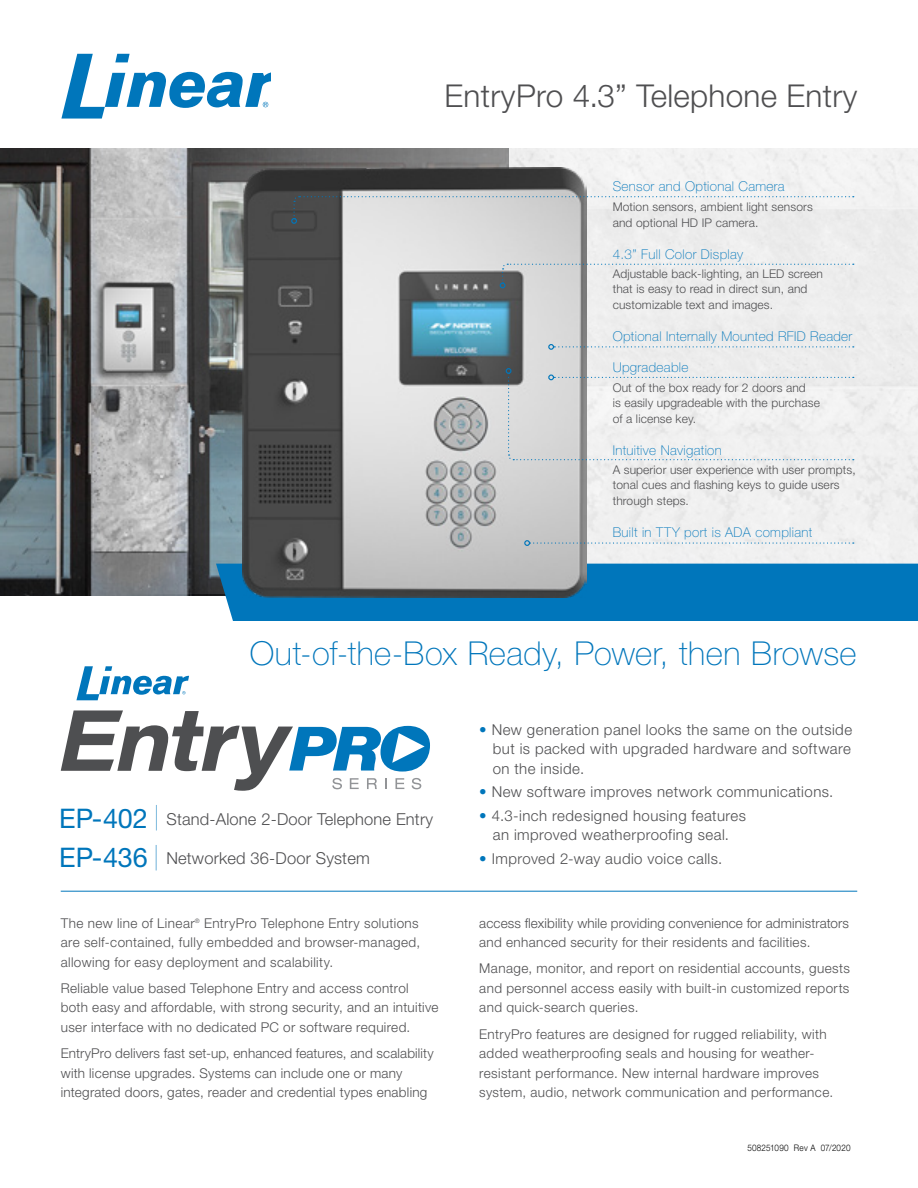
<style>
.page{position:relative;width:918px;height:1188px;background:#fff}
.page>*{position:absolute;margin:0;border:0;box-sizing:border-box;transform-origin:0 0}
.t1{font:100 33px "Helvetica Neue LT Std";letter-spacing:.015em;color:#0076bb}
.t2{font:300 31.5px "Helvetica Neue LT Std";letter-spacing:.01em;color:#4f4f51}
.t3{font:300 16.5px "Helvetica Neue LT Std";letter-spacing:.01em;color:#4f4f51}
.t4{font:300 15px/19.2px "Helvetica Neue LT Std";letter-spacing:.03em;color:#4f4f51;text-align:justify}
.t5{font:300 13.5px/19.5px "Helvetica Neue LT Std";letter-spacing:.025em;color:#4f4f51}
.t6{font:100 13.5px "Helvetica Neue LT Std";letter-spacing:.025em;color:#0076bb}
.t7{font:300 12px/15px "Helvetica Neue LT Std";letter-spacing:.01em;color:#4f4f51}
.t8{font:300 9px "Helvetica Neue LT Std";letter-spacing:.025em;color:#000;scale:.9 1}
.s1{font-weight:400;font-size:27px;color:#0076bb}
.s2{font-weight:200;font-size:25.5px;color:#0076bb}
.s3{color:#0076bb}
</style>
<div class="page">
<svg style="left:0;top:148px;width:918px;height:446px"></svg>
<div style="left:216px;top:564px;width:702px;height:57px;background:#0076bb"></div>
<svg style="left:61px;top:54px;width:210px;height:65px"></svg>
<hr style="left:61px;top:891px;width:796px;height:1px;background:#0076bb">
<svg style="left:76px;top:666px;width:113px;height:34px"></svg>
<svg style="left:61px;top:710px;width:369px;height:81px"></svg>
<div style="left:426px;top:764px;width:13px;height:9px;background:#fff"></div>
<img style="left:242px;top:168px;width:345px;height:430px">
<svg style="left:548px;top:344px;width:306px;height:6px;background:#dae1e5"></svg>
<svg style="left:506px;top:368px;width:348px;height:92px"></svg>
<svg style="left:524px;top:540px;width:330px;height:6px"></svg>
<svg style="left:291px;top:196px;width:563px;height:28px"></svg>
<svg style="left:500px;top:264px;width:354px;height:24px;background:#dddedf"></svg>
<h2 class="t2" style="left:445px;top:76px;width:414px">EntryPro 4.3” Telephone Entry</h2>
<p class="t6" style="left:613px;top:179px;width:174px">Sensor and Optional Camera</p>
<p class="t7" style="left:613px;top:198px;width:202px;line-height:16.2px">Motion sensors, ambient light sensors and optional HD IP camera.</p>
<p class="t6" style="left:613px;top:246px;width:132px">4.3” Full Color Display</p>
<p class="t7" style="left:613px;top:266px;width:212px">Adjustable back-lighting, an LED screen that is easy to read in direct sun, and</p>
<p class="t7" style="left:613px;top:297px;width:162px">customizable text and images.</p>
<p class="t6" style="left:613px;top:328px;width:241px">Optional Internally Mounted RFID Reader</p>
<p class="t6" style="left:613px;top:360px;width:77px">Upgradeable</p>
<p class="t7" style="left:613px;top:380px;width:209px">Out of the box ready for 2 doors and<br>is easily upgradeable with the purchase</p>
<p class="t7" style="left:613px;top:411px;width:85px">of a license key.</p>
<p class="t6" style="left:613px;top:442px;width:111px">Intuitive Navigation</p>
<p class="t7" style="left:613px;top:462px;width:245px">A superior user experience with user prompts, tonal cues and flashing keys to guide users</p>
<p class="t7" style="left:613px;top:493px;width:78px">through steps.</p>
<p class="t6" style="left:613px;top:524px;width:201px">Built in TTY port is ADA compliant</p>
<h1 class="t1" style="left:250px;top:634px;width:609px">Out-of-the-Box Ready, Power, then Browse</h1>
<p class="t3" style="left:59px;top:809px;width:375px"><span class="s1">EP-402</span> <span class="s2">|</span> Stand-Alone 2-Door Telephone Entry</p>
<p class="t3" style="left:59px;top:848px;width:312px"><span class="s1">EP-436</span> <span class="s2">|</span> Networked 36-Door System</p>
<p class="t5" style="left:61px;top:913px;width:361px;text-align:justify">The new line of Linear<sup>®</sup> EntryPro Telephone Entry solutions are self-contained, fully embedded and browser-managed, allowing for easy deployment and scalability.</p>
<p class="t5" style="left:61px;top:978px;width:379px">Reliable value based Telephone Entry and access control both easy and affordable, with strong security, and an intuitive user interface with no dedicated PC or software required.</p>
<p class="t5" style="left:61px;top:1043px;width:374px">EntryPro delivers fast set-up, enhanced features, and scalability with license upgrades. Systems can include one or many integrated doors, gates, reader and credential types enabling</p>
<p class="t4" style="left:493px;top:720px;width:361px;text-indent:-14px"><span class="s3">•</span> New generation panel looks the same on the outside but is packed with upgraded hardware and software on the inside.</p>
<p class="t4" style="left:479px;top:782px;width:356px"><span class="s3">•</span> New software improves network communications.</p>
<p class="t4" style="left:479px;top:806px;width:268px;text-align:center"><span class="s3">•</span> 4.3-inch redesigned housing features an improved weatherproofing seal.</p>
<p class="t4" style="left:479px;top:849px;width:245px"><span class="s3">•</span> Improved 2-way audio voice calls.</p>
<p class="t5" style="left:479px;top:913px;width:371px">access flexibility while providing convenience for administrators and enhanced security for their residents and facilities.</p>
<p class="t5" style="left:479px;top:958px;width:372px;text-align:justify">Manage, monitor, and report on residential accounts, guests and personnel access easily with built-in customized reports and quick-search queries.</p>
<p class="t5" style="left:479px;top:1024px;width:356px">EntryPro features are designed for rugged reliability, with added weatherproofing seals and housing for weather&shy;resistant performance. New internal hardware improves system, audio, network communication and performance.</p>
<p class="t8" style="left:747px;top:1142px;width:116px">508251090 Rev A 07/2020</p>
</div>
